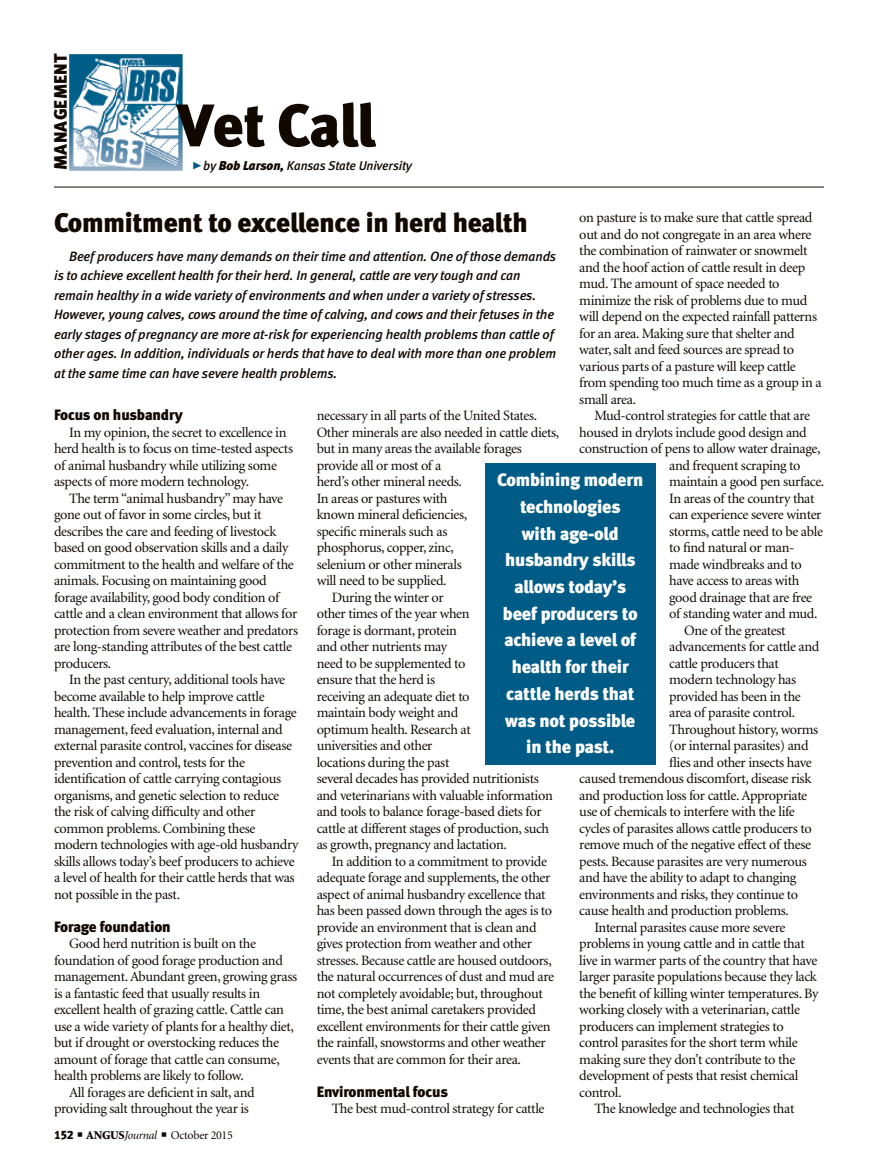
<style>
.page{position:relative;width:878px;height:1168px;background:#fff}
.page>*{position:absolute;margin:0;border:0;box-sizing:border-box;transform-origin:0 0}
.t1{font:60px "Meta Black LF";letter-spacing:-.015em;color:#110800}
.column_headline{font:27px "Meta Black LF";letter-spacing:-.01em;color:#110800}
.pull_quote{font:18px/26.7px "Meta Black LF";letter-spacing:-.01em;color:#fff;text-align:center}
.t2{font:18px "Meta Black LF";letter-spacing:.005em;color:#110800}
.subhead{font:15px "Meta Black LF";letter-spacing:-.01em;color:#110800}
.body_text{font:14.25px/16.5px "Minion";letter-spacing:-.025em;color:#110800}
.column_intro{font:italic 13.5px/19.5px "Meta Medium LF";letter-spacing:-.01em;color:#110800}
.t3{font:italic 12.75px "Meta Medium LF";letter-spacing:-.01em;color:#110800}
.t4{font:12px "Minion";letter-spacing:-.025em;color:#110800}
.s1{font-family:"Meta Black Caps Expert";font-style:normal;font-size:21px;color:#005c86}
.s2{font-family:"Meta Black LF"}
.s3{font-weight:900}
.s4{font-style:italic}
</style>
<div class="page">
<img style="left:70px;top:54px;width:113px;height:117px">
<hr style="left:54px;top:187px;width:770px;height:1px;background:#110800">
<div style="left:485px;top:463px;width:170px;height:302px;background:#005c86"></div>
<p class="t2" style="left:50px;top:170px;width:118px;rotate:-90deg">MANAGEMENT</p>
<p class="t1" style="left:177px;top:89px;width:199px">Vet Call</p>
<p class="t3" style="left:192px;top:158px;width:222px"><span class="s1">@</span>by <span class="s2">Bob Larson,</span> Kansas State University</p>
<p class="column_headline" style="left:54px;top:206px;width:475px">Commitment to excellence in herd health</p>
<p class="column_intro" style="left:54px;top:246px;width:503px;text-indent:15px">Beef producers have many demands on their time and attention. One of those demands is to achieve excellent health for their herd. In general, cattle are very tough and can remain healthy in a wide variety of environments and when under a variety of stresses.<br>However, young calves, cows around the time of calving, and cows and their fetuses in the early stages of pregnancy are more at-risk for experiencing health problems than cattle of other ages. In addition, individuals or herds that have to deal with more than one problem at the same time can have severe health problems.</p>
<p class="body_text" style="left:579px;top:210px;width:244px">on pasture is to make sure that cattle spread out and do not congregate in an area where the combination of rainwater or snowmelt and the hoof action of cattle result in deep mud. The amount of space needed to minimize the risk of problems due to mud will depend on the expected rainfall patterns for an area. Making sure that shelter and water, salt and feed sources are spread to various parts of a pasture will keep cattle from spending too much time as a group in a small area.</p>
<p class="body_text" style="left:594px;top:408px;width:217px">Mud-control strategies for cattle that are</p>
<p class="body_text" style="left:579px;top:424px;width:229px">housed in drylots include good design and</p>
<p class="body_text" style="left:579px;top:441px;width:243px">construction of pens to allow water drainage,</p>
<p class="body_text" style="left:669px;top:457px;width:133px">and frequent scraping to</p>
<p class="body_text" style="left:669px;top:474px;width:157px">maintain a good pen surface.</p>
<p class="body_text" style="left:669px;top:490px;width:147px">In areas of the country that</p>
<p class="body_text" style="left:669px;top:507px;width:154px">can experience severe winter</p>
<p class="body_text" style="left:669px;top:523px;width:155px">storms, cattle need to be able</p>
<p class="body_text" style="left:669px;top:540px;width:127px">to find natural or man-</p>
<p class="body_text" style="left:669px;top:556px;width:134px">made windbreaks and to</p>
<p class="body_text" style="left:669px;top:573px;width:132px">have access to areas with</p>
<p class="body_text" style="left:669px;top:589px;width:145px">good drainage that are free</p>
<p class="body_text" style="left:669px;top:606px;width:150px">of standing water and mud.</p>
<p class="body_text" style="left:684px;top:622px;width:103px">One of the greatest</p>
<p class="body_text" style="left:669px;top:639px;width:152px">advancements for cattle and</p>
<p class="body_text" style="left:669px;top:655px;width:111px">cattle producers that</p>
<p class="body_text" style="left:669px;top:672px;width:128px">modern technology has</p>
<p class="body_text" style="left:669px;top:688px;width:133px">provided has been in the</p>
<p class="body_text" style="left:669px;top:705px;width:127px">area of parasite control.</p>
<p class="body_text" style="left:669px;top:721px;width:151px">Throughout history, worms</p>
<p class="body_text" style="left:669px;top:738px;width:141px">(or internal parasites) and</p>
<p class="body_text" style="left:669px;top:754px;width:144px">flies and other insects have</p>
<p class="body_text" style="left:579px;top:771px;width:233px">caused tremendous discomfort, disease risk</p>
<p class="body_text" style="left:579px;top:787px;width:229px">and production loss for cattle. Appropriate</p>
<p class="body_text" style="left:579px;top:804px;width:217px">use of chemicals to interfere with the life</p>
<p class="body_text" style="left:579px;top:820px;width:234px">cycles of parasites allows cattle producers to</p>
<p class="body_text" style="left:579px;top:837px;width:233px">remove much of the negative effect of these</p>
<p class="body_text" style="left:579px;top:853px;width:229px">pests. Because parasites are very numerous</p>
<p class="body_text" style="left:579px;top:870px;width:219px">and have the ability to adapt to changing</p>
<p class="body_text" style="left:579px;top:886px;width:220px">environments and risks, they continue to</p>
<p class="body_text" style="left:579px;top:903px;width:211px">cause health and production problems.</p>
<p class="body_text" style="left:579px;top:919px;width:241px;text-indent:15px">Internal parasites cause more severe problems in young cattle and in cattle that live in warmer parts of the country that have larger parasite populations because they lack the benefit of killing winter temperatures. By working closely with a veterinarian, cattle producers can implement strategies to control parasites for the short term while making sure they don’t contribute to the development of pests that resist chemical control.</p>
<p class="body_text" style="left:594px;top:1101px;width:201px">The knowledge and technologies that</p>
<p class="subhead" style="left:54px;top:406px;width:130px">Focus on husbandry</p>
<p class="body_text" style="left:54px;top:424px;width:240px;text-indent:15px">In my opinion, the secret to excellence in herd health is to focus on time-tested aspects of animal husbandry while utilizing some aspects of more modern technology.</p>
<p class="body_text" style="left:54px;top:490px;width:245px;text-indent:15px">The term “animal husbandry” may have gone out of favor in some circles, but it describes the care and feeding of livestock based on good observation skills and a daily commitment to the health and welfare of the animals. Focusing on maintaining good forage availability, good body condition of cattle and a clean environment that allows for protection from severe weather and predators are long-standing attributes of the best cattle producers.</p>
<p class="body_text" style="left:54px;top:672px;width:246px;text-indent:15px">In the past century, additional tools have become available to help improve cattle health. These include advancements in forage management, feed evaluation, internal and external parasite control, vaccines for disease prevention and control, tests for the identification of cattle carrying contagious organisms, and genetic selection to reduce the risk of calving difficulty and other common problems. Combining these modern technologies with age-old husbandry skills allows today’s beef producers to achieve a level of health for their cattle herds that was not possible in the past.</p>
<p class="subhead" style="left:54px;top:917px;width:118px">Forage foundation</p>
<p class="body_text" style="left:54px;top:936px;width:244px;text-indent:15px">Good herd nutrition is built on the foundation of good forage production and management. Abundant green, growing grass is a fantastic feed that usually results in excellent health of grazing cattle. Cattle can use a wide variety of plants for a healthy diet, but if drought or overstocking reduces the amount of forage that cattle can consume, health problems are likely to follow.</p>
<p class="body_text" style="left:54px;top:1084px;width:202px;text-indent:15px">All forages are deficient in salt, and providing salt throughout the year is</p>
<p class="body_text" style="left:316px;top:408px;width:244px">necessary in all parts of the United States.<br>Other minerals are also needed in cattle diets, but in many areas the available forages provide all or most of a<br>herd’s other mineral needs.<br>In areas or pastures with<br>known mineral deficiencies,<br>specific minerals such as<br>phosphorus, copper, zinc,<br>selenium or other minerals<br>will need to be supplied.</p>
<p class="body_text" style="left:316px;top:589px;width:238px;text-indent:15px">During the winter or<br>other times of the year when<br>forage is dormant, protein<br>and other nutrients may<br>need to be supplemented to<br>ensure that the herd is<br>receiving an adequate diet to<br>maintain body weight and<br>optimum health. Research at<br>universities and other<br>locations during the past<br>several decades has provided nutritionists and veterinarians with valuable information and tools to balance forage-based diets for cattle at different stages of production, such as growth, pregnancy and lactation.</p>
<p class="body_text" style="left:316px;top:853px;width:239px;text-indent:15px">In addition to a commitment to provide adequate forage and supplements, the other aspect of animal husbandry excellence that has been passed down through the ages is to provide an environment that is clean and gives protection from weather and other stresses. Because cattle are housed outdoors, the natural occurrences of dust and mud are not completely avoidable; but, throughout time, the best animal caretakers provided excellent environments for their cattle given the rainfall, snowstorms and other weather events that are common for their area.</p>
<p class="subhead" style="left:316px;top:1082px;width:133px">Environmental focus</p>
<p class="body_text" style="left:332px;top:1101px;width:214px">The best mud-control strategy for cattle</p>
<p class="pull_quote" style="left:497px;top:466px;width:147px">Combining modern technologies<br>with age-old husbandry skills allows today’s beef producers to achieve a level of health for their cattle herds that was not possible in the past.</p>
<p class="t4" style="left:54px;top:1129px;width:180px"><span class="s2">152</span> ■ <span class="s3">ANGUS</span><span class="s4">Journal</span> ■ October 2015</p>
</div>
